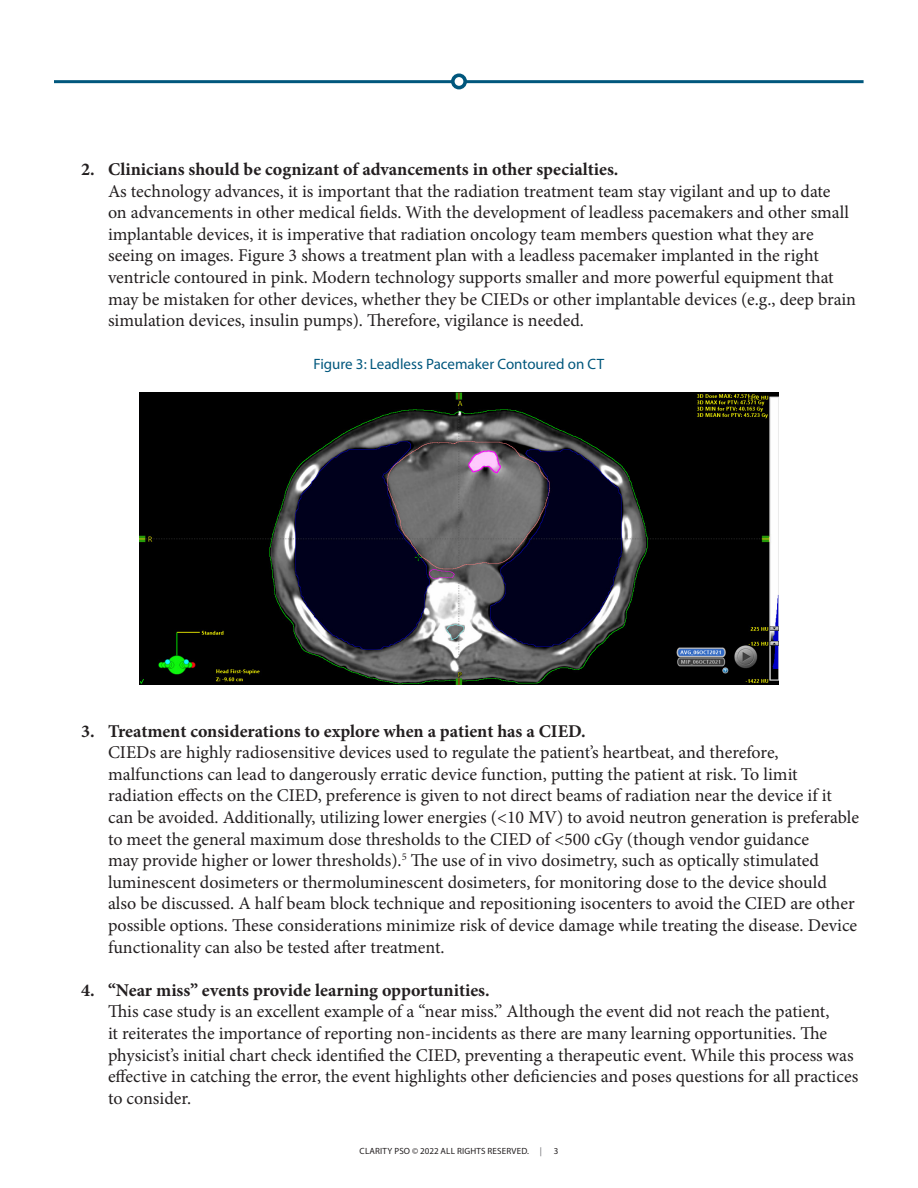
<style>
.page{position:relative;width:918px;height:1188px;background:#fff}
.page>*{position:absolute;margin:0;border:0;box-sizing:border-box;transform-origin:0 0}
.Body_text{font:18px/21.6px "Minion Pro";color:#231f20}
.Body_text-2{font:700 18px "Minion Pro";color:#231f20}
.Body_text-3{font:15px "Myriad Pro";color:#00577d}
.t1{font:9px "Myriad Pro";letter-spacing:.02em;color:#231f20}
.s1{color:#636366}
</style>
<div class="page">
<hr style="left:54px;top:80px;width:810px;height:3px;background:#00577d">
<div style="left:453px;top:75px;width:12px;height:13px;background:#fff;border-radius:50%"></div>
<div style="left:451px;top:73px;width:16px;height:16px;border:4px solid #00577d;border-radius:50%"></div>
<img style="left:139px;top:393px;width:639px;height:292px">
<p class="Body_text-2" style="left:81px;top:157px;width:539px">2. Clinicians should be cognizant of advancements in other specialties.</p>
<p class="Body_text" style="left:108px;top:180px;width:750px">As technology advances, it is important that the radiation treatment team stay vigilant and up to date<br>on advancements in other medical fields. With the development of leadless pacemakers and other small implantable devices, it is imperative that radiation oncology team members question what they are seeing on images. Figure 3 shows a treatment plan with a leadless pacemaker implanted in the right ventricle contoured in pink. Modern technology supports smaller and more powerful equipment that may be mistaken for other devices, whether they be CIEDs or other implantable devices (e.g., deep brain simulation devices, insulin pumps). Therefore, vigilance is needed.</p>
<p class="Body_text-3" style="left:313px;top:355px;width:292px">Figure 3: Leadless Pacemaker Contoured on CT</p>
<p class="Body_text-2" style="left:81px;top:718px;width:506px">3. Treatment considerations to explore when a patient has a CIED.</p>
<p class="Body_text" style="left:108px;top:742px;width:753px">CIEDs are highly radiosensitive devices used to regulate the patient’s heartbeat, and therefore, malfunctions can lead to dangerously erratic device function, putting the patient at risk. To limit radiation effects on the CIED, preference is given to not direct beams of radiation near the device if it can be avoided. Additionally, utilizing lower energies (&lt;10 MV) to avoid neutron generation is preferable to meet the general maximum dose thresholds to the CIED of &lt;500 cGy (though vendor guidance<br>may provide higher or lower thresholds).<sup>5</sup> The use of in vivo dosimetry, such as optically stimulated luminescent dosimeters or thermoluminescent dosimeters, for monitoring dose to the device should also be discussed. A half beam block technique and repositioning isocenters to avoid the CIED are other possible options. These considerations minimize risk of device damage while treating the disease. Device functionality can also be tested after treatment.</p>
<p class="Body_text-2" style="left:81px;top:977px;width:410px">4. “Near miss” events provide learning opportunities.</p>
<p class="Body_text" style="left:108px;top:1001px;width:752px">This case study is an excellent example of a “near miss.” Although the event did not reach the patient,<br>it reiterates the importance of reporting non-incidents as there are many learning opportunities. The physicist’s initial chart check identified the CIED, preventing a therapeutic event. While this process was effective in catching the error, the event highlights other deficiencies and poses questions for all practices to consider.</p>
<p class="t1" style="left:360px;top:1146px;width:184px">CLARITY PSO © 2022 ALL RIGHTS RESERVED. <span class="s1">|</span></p>
<p class="t1" style="left:554px;top:1146px;width:6px">3</p>
</div>
